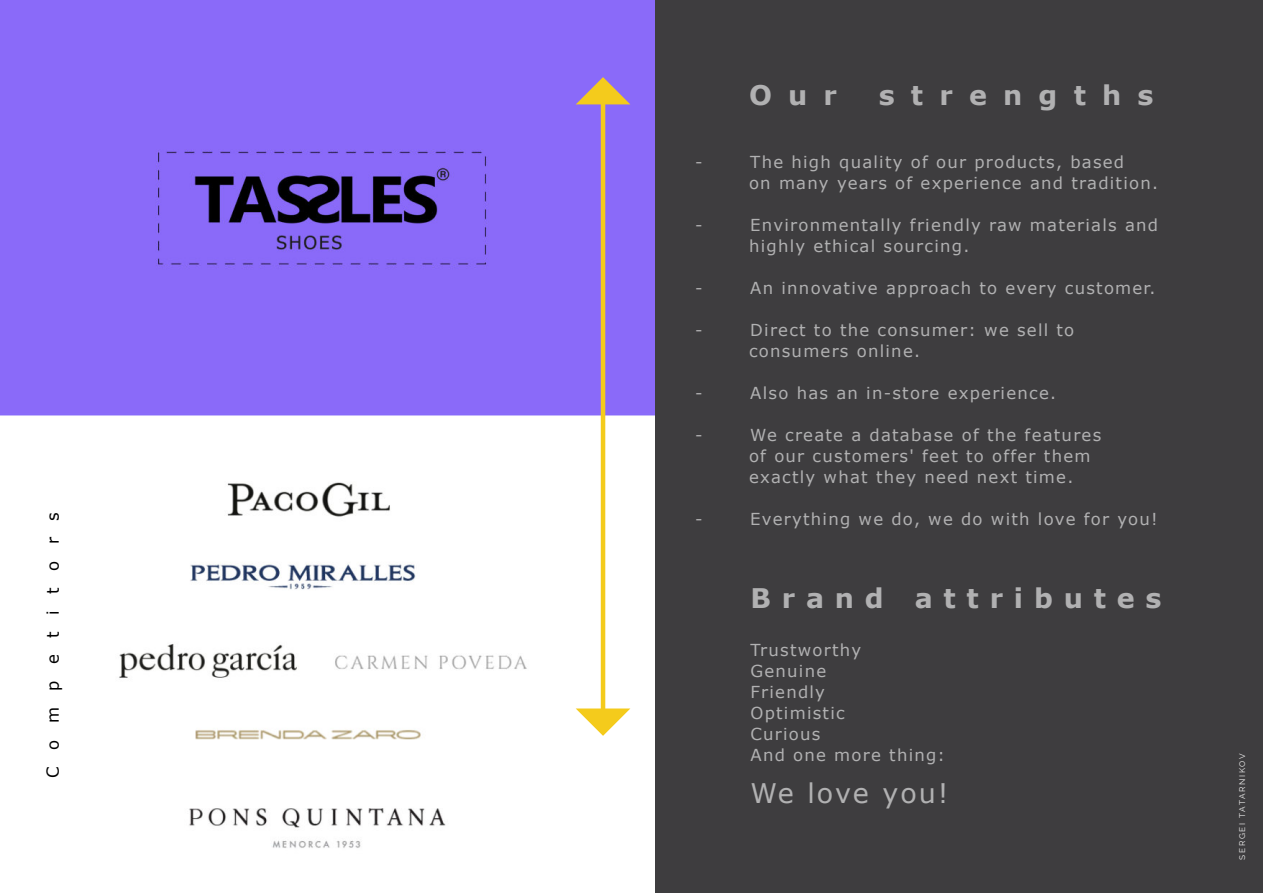
<style>
.page{position:relative;width:1263px;height:893px;background:#fff}
.page>*{position:absolute;margin:0;border:0;box-sizing:border-box;transform-origin:0 0}
.t1{font:700 27px "Verdana";letter-spacing:.4em;color:#b1b1b2}
.t2{font:27px "Verdana";letter-spacing:.065em;color:#b1b1b2}
.t3{font:700 27px "Verdana";letter-spacing:.6em;color:#b1b1b2}
.t4{font:16.5px/21px "Verdana";letter-spacing:.075em;color:#b1b1b2}
.t5{font:16.5px "Verdana";letter-spacing:1em;color:#000}
.t6{font:100 8.25px "Raleway";letter-spacing:.2em;color:#f2f2f2}
</style>
<div class="page">
<div style="left:652px;top:0;width:611px;height:893px;background:#3e3d3f"></div>
<img style="left:0;top:0;width:654px;height:893px">
<hr style="left:601px;top:101px;width:4px;height:611px;background:#f4cb1c">
<svg style="left:576px;top:708px;width:54px;height:28px"></svg>
<svg style="left:576px;top:77px;width:54px;height:27px"></svg>
<p class="t5" style="left:46px;top:778px;width:267px;rotate:-90deg">Competitors</p>
<h1 class="t1" style="left:749px;top:84px;width:89px">Our</h1>
<h1 class="t3" style="left:879px;top:84px;width:276px">strengths</h1>
<p class="t4" style="left:695px;top:153px;width:9px">-</p>
<p class="t4" style="left:749px;top:153px;width:410px">The high quality of our products, based<br>on many years of experience and tradition.</p>
<p class="t4" style="left:695px;top:216px;width:9px">-</p>
<p class="t4" style="left:749px;top:216px;width:411px">Environmentally friendly raw materials and highly ethical sourcing.</p>
<p class="t4" style="left:695px;top:279px;width:9px">-</p>
<p class="t4" style="left:750px;top:279px;width:407px">An innovative approach to every customer.</p>
<p class="t4" style="left:695px;top:321px;width:9px">-</p>
<p class="t4" style="left:749px;top:321px;width:327px">Direct to the consumer: we sell to consumers online.</p>
<p class="t4" style="left:695px;top:384px;width:9px">-</p>
<p class="t4" style="left:750px;top:384px;width:307px">Also has an in-store experience.</p>
<p class="t4" style="left:695px;top:426px;width:9px">-</p>
<p class="t4" style="left:749px;top:426px;width:354px">We create a database of the features of our customers' feet to offer them exactly what they need next time.</p>
<p class="t4" style="left:695px;top:510px;width:9px">-</p>
<p class="t4" style="left:750px;top:510px;width:409px">Everything we do, we do with love for you!</p>
<h1 class="t1" style="left:750px;top:588px;width:412px">Brand attributes</h1>
<p class="t4" style="left:750px;top:641px;width:196px">Trustworthy<br>Genuine<br>Friendly<br>Optimistic<br>Curious<br>And one more thing:</p>
<h1 class="t2" style="left:750px;top:783px;width:200px">We love you!</h1>
<p class="t6" style="left:1237px;top:860px;width:108px;rotate:-90deg">SERGEI TATARNIKOV</p>
</div>
